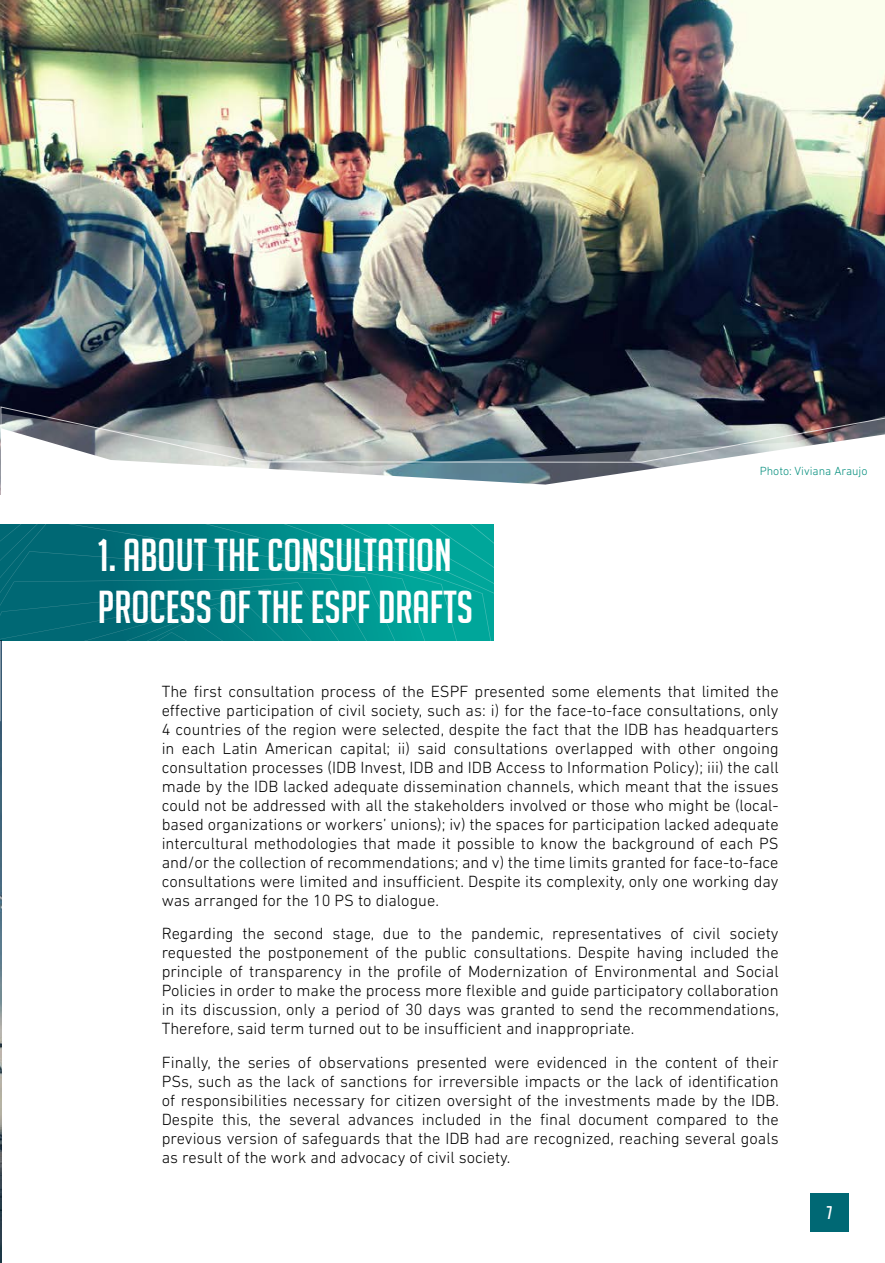
<style>
.page{position:relative;width:885px;height:1263px;background:#fff}
.page>*{position:absolute;margin:0;border:0;box-sizing:border-box;transform-origin:0 0}
.t1{font:45px/51.8px "Big Noodle Titling";color:#fff}
.t2{font:18px "Big Noodle Titling";color:#fff}
.t3{font:300 16.5px/18.9px "DIN Next LT Pro";color:#000;text-align:justify}
.t4{font:300 12px "DIN Next LT Pro";color:#008d7c}
</style>
<div class="page">
<img style="left:0;top:729px;width:1px;height:534px">
<div style="left:810px;top:1193px;width:38px;height:38px;background:#006874"></div>
<img style="left:0;top:0;width:884px;height:406px">
<svg style="left:0;top:406px;width:884px;height:89px"></svg>
<svg style="left:0;top:524px;width:493px;height:117px;background:#018586"></svg>
<h1 class="t1" style="left:98px;top:529px;width:377px">1. ABOUT THE CONSULTATION<br>PROCESS OF THE ESPF DRAFTS</h1>
<p class="t4" style="left:759px;top:464px;width:109px">Photo: Viviana Araujo</p>
<p class="t3" style="left:162px;top:682px;width:618px">The first consultation process of the ESPF presented some elements that limited the effective participation of civil society, such as: i) for the face-to-face consultations, only 4 countries of the region were selected, despite the fact that the IDB has headquarters in each Latin American capital; ii) said consultations overlapped with other ongoing consultation processes (IDB Invest, IDB and IDB Access to Information Policy); iii) the call made by the IDB lacked adequate dissemination channels, which meant that the issues could not be addressed with all the stakeholders involved or those who might be (local&shy;based organizations or workers’ unions); iv) the spaces for participation lacked adequate intercultural methodologies that made it possible to know the background of each PS and/or the collection of recommendations; and v) the time limits granted for face-to-face consultations were limited and insufficient. Despite its complexity, only one working day was arranged for the 10 PS to dialogue.</p>
<p class="t3" style="left:162px;top:924px;width:618px">Regarding the second stage, due to the pandemic, representatives of civil society requested the postponement of the public consultations. Despite having included the principle of transparency in the profile of Modernization of Environmental and Social Policies in order to make the process more flexible and guide participatory collaboration in its discussion, only a period of 30 days was granted to send the recommendations, Therefore, said term turned out to be insufficient and inappropriate.</p>
<p class="t3" style="left:162px;top:1053px;width:618px">Finally, the series of observations presented were evidenced in the content of their PSs, such as the lack of sanctions for irreversible impacts or the lack of identification of responsibilities necessary for citizen oversight of the investments made by the IDB.<br>Despite this, the several advances included in the final document compared to the previous version of safeguards that the IDB had are recognized, reaching several goals as result of the work and advocacy of civil society.</p>
<p class="t2" style="left:826px;top:1203px;width:7px">7</p>
</div>
